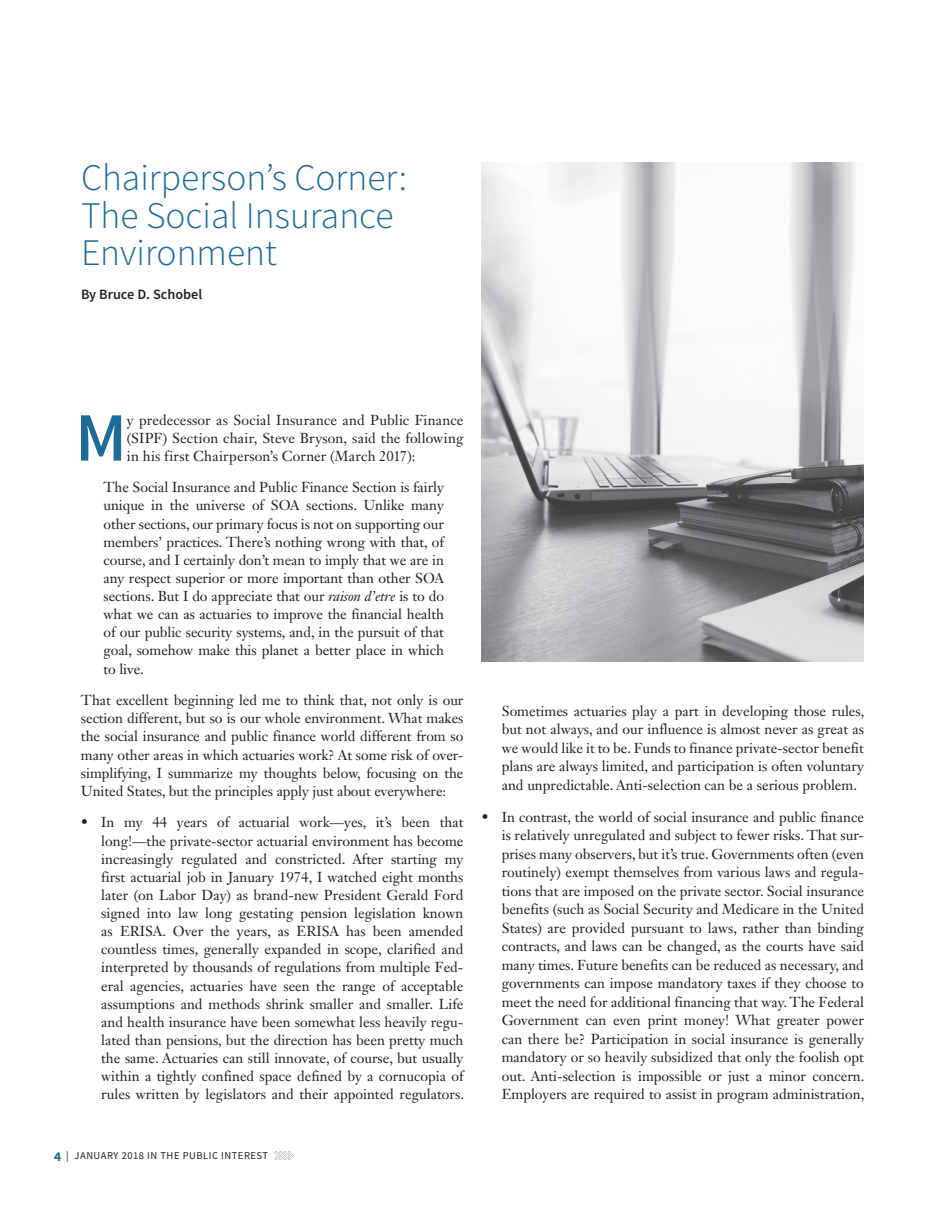
<style>
.page{position:relative;width:945px;height:1215px;background:#fff}
.page>*{position:absolute;margin:0;border:0;box-sizing:border-box;transform-origin:0 0}
.t1{font:600 69.3px "Source Sans Pro";color:#1f6b97}
.t2{font:300 37.5px/37.7px "Source Sans Pro";color:#1f6b97}
.t3{font:14.25px/18.1px "Janson Text LT Std";color:#231f20;text-align:justify}
.t4{font:600 14.25px "Source Sans Pro";color:#231f20}
.t5{font:10.5px "Source Sans Pro";letter-spacing:.05em;color:#231f20}
.s1{font-style:italic}
.s2{font-weight:700;font-size:13.5px;color:#1f6b97}
</style>
<div class="page">
<svg style="left:274px;top:1151px;width:20px;height:9px"></svg>
<img style="left:482px;top:162px;width:382px;height:500px">
<h2 class="t2" style="left:81px;top:159px;width:328px">Chairperson’s Corner:<br>The Social Insurance<br>Environment</h2>
<p class="t4" style="left:81px;top:285px;width:123px">By Bruce D. Schobel</p>
<h1 class="t1" style="left:75px;top:394px;width:53px">M</h1>
<p class="t3" style="left:127px;top:411px;width:338px">y predecessor as Social Insurance and Public Finance (SIPF) Section chair, Steve Bryson, said the following in his first Chairperson’s Corner (March 2017):</p>
<p class="t3" style="left:103px;top:478px;width:342px">The Social Insurance and Public Finance Section is fairly unique in the universe of SOA sections. Unlike many other sections, our primary focus is not on supporting our members’ practices. There’s nothing wrong with that, of course, and I certainly don’t mean to imply that we are in any respect superior or more important than other SOA sections. But I do appreciate that our <span class="s1">raison d’etre</span> is to do what we can as actuaries to improve the financial health of our public security systems, and, in the pursuit of that goal, somehow make this planet a better place in which to live.</p>
<p class="t3" style="left:81px;top:691px;width:384px">That excellent beginning led me to think that, not only is our section different, but so is our whole environment. What makes the social insurance and public finance world different from so many other areas in which actuaries work? At some risk of over&shy;simplifying, I summarize my thoughts below, focusing on the United States, but the principles apply just about everywhere:</p>
<p class="t3" style="left:101px;top:813px;width:364px;text-indent:-20px">• In my 44 years of actuarial work—yes, it’s been that long!—the private-sector actuarial environment has become increasingly regulated and constricted. After starting my first actuarial job in January 1974, I watched eight months later (on Labor Day) as brand-new President Gerald Ford signed into law long gestating pension legislation known as ERISA. Over the years, as ERISA has been amended countless times, generally expanded in scope, clarified and interpreted by thousands of regulations from multiple Fed&shy;eral agencies, actuaries have seen the range of acceptable assumptions and methods shrink smaller and smaller. Life and health insurance have been somewhat less heavily regu&shy;lated than pensions, but the direction has been pretty much the same. Actuaries can still innovate, of course, but usually within a tightly confined space defined by a cornucopia of rules written by legislators and their appointed regulators.</p>
<p class="t3" style="left:502px;top:701px;width:364px">Sometimes actuaries play a part in developing those rules, but not always, and our influence is almost never as great as we would like it to be. Funds to finance private-sector benefit plans are always limited, and participation is often voluntary and unpredictable. Anti-selection can be a serious problem.</p>
<p class="t3" style="left:502px;top:807px;width:364px;text-indent:-20px">• In contrast, the world of social insurance and public finance is relatively unregulated and subject to fewer risks. That sur&shy;prises many observers, but it’s true. Governments often (even routinely) exempt themselves from various laws and regula&shy;tions that are imposed on the private sector. Social insurance benefits (such as Social Security and Medicare in the United States) are provided pursuant to laws, rather than binding contracts, and laws can be changed, as the courts have said many times. Future benefits can be reduced as necessary, and governments can impose mandatory taxes if they choose to meet the need for additional financing that way. The Federal Government can even print money! What greater power can there be? Participation in social insurance is generally mandatory or so heavily subsidized that only the foolish opt out. Anti-selection is impossible or just a minor concern.<br>Employers are required to assist in program administration,</p>
<p class="t5" style="left:54px;top:1149px;width:216px"><span class="s2">4</span> | JANUARY 2018 IN THE PUBLIC INTEREST</p>
</div>
